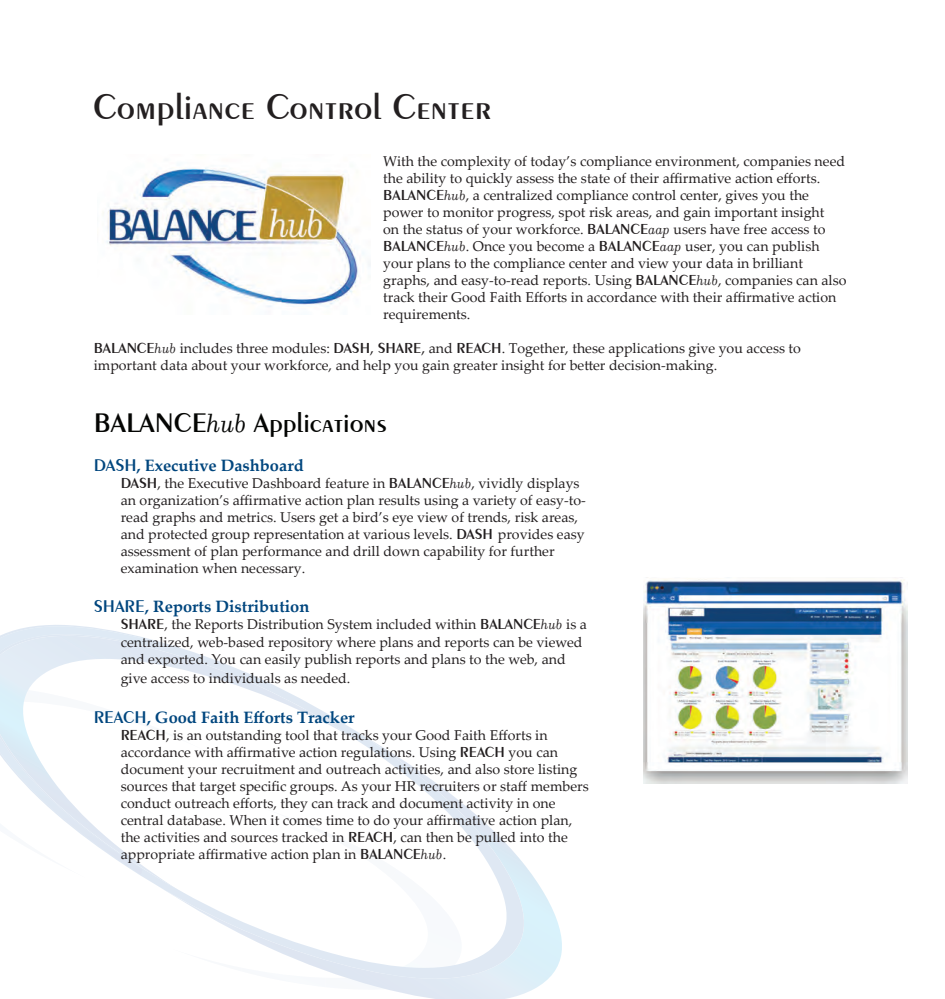
<style>
.page{position:relative;width:945px;height:999px;background:#fff}
.page>*{position:absolute;margin:0;border:0;box-sizing:border-box;transform-origin:0 0}
.t1{font:600 37.35px "Exotic 350 BT";color:#231f20}
.t2{font:600 28.35px "Exotic 350 BT";color:#040503}
.t3{font:700 16.5px "Palatino Linotype";color:#00467e}
.t4{font:14.25px/17.1px "Palatino Linotype";color:#231f20}
.s1{font-family:"Exotic 350 BT";font-weight:600;font-size:15.3px}
.s2{font-family:"Filosofia";font-style:italic;font-size:15.3px}
.s3{font-size:15.3px}
.s4{font-family:"Filosofia";font-weight:400;font-style:italic}
.s5{font-family:"Exotic 350 BT";font-weight:600;font-size:18px}
</style>
<div class="page">
<svg style="left:39px;top:625px;width:521px;height:370px"></svg>
<svg style="left:0;top:626px;width:464px;height:365px"></svg>
<img style="left:643px;top:579px;width:265px;height:204px">
<img style="left:103px;top:164px;width:267px;height:143px">
<h1 class="t1" style="left:93px;top:84px;width:400px">Compliance Control Center</h1>
<p class="t4" style="left:383px;top:152px;width:465px">With the complexity of today’s compliance environment, companies need the ability to quickly assess the state of their affirmative action efforts.<br><span class="s1">BALANCE</span><span class="s2">hub</span>, a centralized compliance control center, gives you the power to monitor progress, spot risk areas, and gain important insight<br>on the status of your workforce. <span class="s1">BALANCE</span><span class="s2">aap</span> users have free access to <span class="s1">BALANCE</span><span class="s2">hub</span>. Once you become a <span class="s1">BALANCE</span><span class="s2">aap</span> user, you can publish your plans to the compliance center and view your data in brilliant graphs, and easy-to-read reports. Using <span class="s1">BALANCE</span><span class="s2">hub</span>, companies can also track their Good Faith Efforts in accordance with their affirmative action requirements.</p>
<p class="t4" style="left:94px;top:339px;width:709px"><span class="s1">BALANCE</span><span class="s2">hub</span> includes three modules: <span class="s1">DASH</span><span class="s3">,</span> <span class="s1">SHARE</span><span class="s3">,</span> and <span class="s1">REACH</span>. Together, these applications give you access to important data about your workforce, and help you gain greater insight for better decision-making.</p>
<h2 class="t2" style="left:94px;top:406px;width:295px">BALANCE<span class="s4">hub</span> Applications</h2>
<p class="t3" style="left:94px;top:453px;width:212px"><span class="s5">DASH</span>, Executive Dashboard</p>
<p class="t4" style="left:121px;top:474px;width:467px"><span class="s1">DASH</span>, the Executive Dashboard feature in <span class="s1">BALANCE</span><span class="s2">hub</span>, vividly displays an organization’s affirmative action plan results using a variety of easy-to&shy;read graphs and metrics. Users get a bird’s eye view of trends, risk areas, and protected group representation at various levels. <span class="s1">DASH</span> provides easy assessment of plan performance and drill down capability for further examination when necessary.</p>
<p class="t3" style="left:94px;top:595px;width:217px"><span class="s5">SHARE</span>, Reports Distribution</p>
<p class="t4" style="left:121px;top:616px;width:468px"><span class="s1">SHARE</span>, the Reports Distribution System included within <span class="s1">BALANCE</span><span class="s2">hub</span> is a centralized, web-based repository where plans and reports can be viewed and exported. You can easily publish reports and plans to the web, and</p>
<p class="t4" style="left:121px;top:669px;width:231px">give access to individuals as needed.</p>
<p class="t3" style="left:94px;top:705px;width:262px"><span class="s5">REACH</span>, Good Faith Efforts Tracker</p>
<p class="t4" style="left:121px;top:726px;width:470px"><span class="s1">REACH</span>, is an outstanding tool that tracks your Good Faith Efforts in accordance with affirmative action regulations. Using <span class="s1">REACH</span> you can document your recruitment and outreach activities, and also store listing sources that target specific groups. As your HR recruiters or staff members conduct outreach efforts, they can track and document activity in one central database. When it comes time to do your affirmative action plan, the activities and sources tracked in <span class="s1">REACH</span>, can then be pulled into the appropriate affirmative action plan in <span class="s1">BALANCE</span><span class="s2">hub</span>.</p>
</div>
